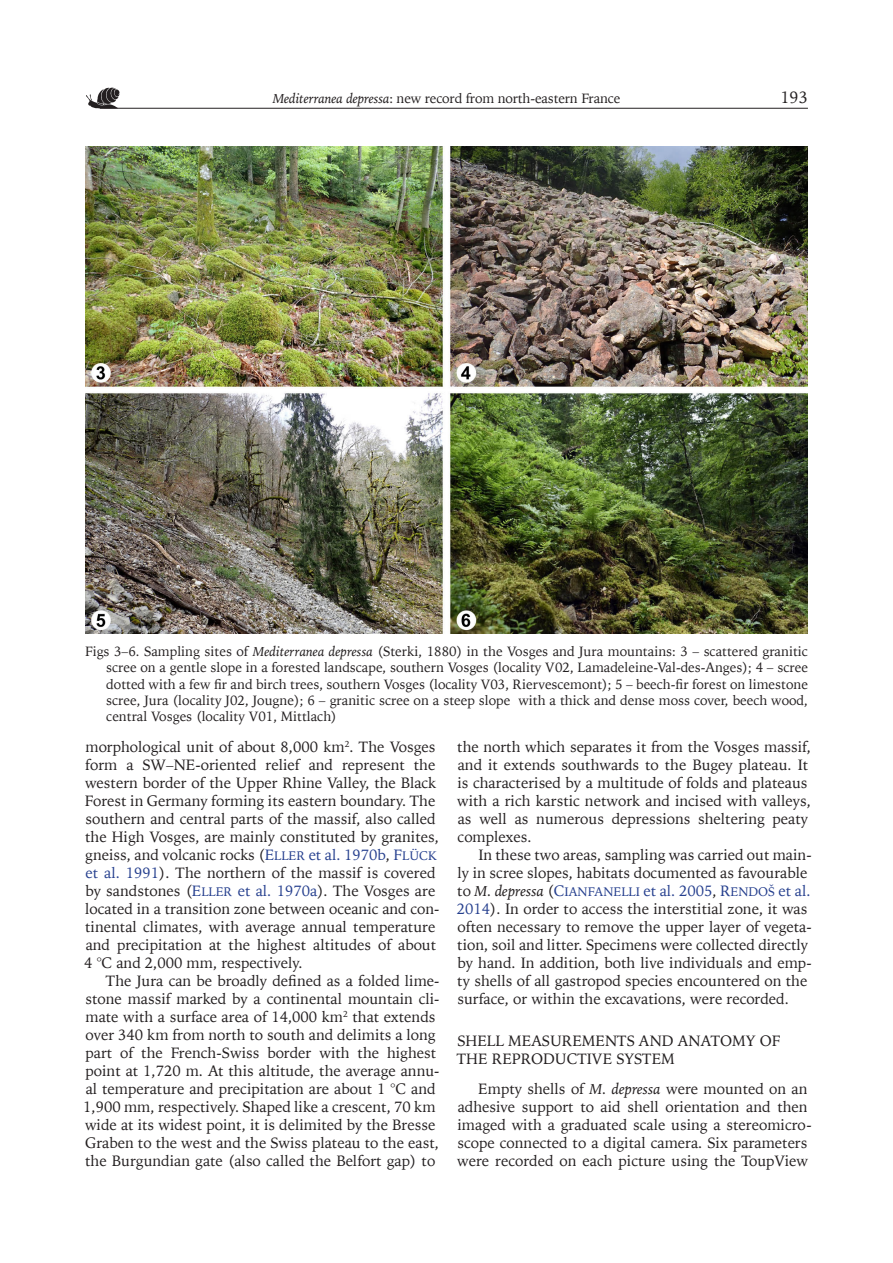
<style>
.page{position:relative;width:893px;height:1263px;background:#fff}
.page>*{position:absolute;margin:0;border:0;box-sizing:border-box;transform-origin:0 0}
.t1{font:16.5px "Iowan Old St EU";color:#231f20}
.Podtytuł_2{font:15px/18px "Iowan Old St EU";color:#231f20}
.Tytuł_ryciny_tabeli{font:13.5px/16.2px "Iowan Old St EU";color:#231f20;text-align:justify}
.t2{font:12.45px "Iowan Old St EU Normal SC830";color:#253f8e}
.s1{font-style:italic}
.s2{font-family:"Iowan Old St EU Normal SC830";color:#253f8e}
.s3{font-family:"Iowan Old St EU Normal SC830";font-size:12.45px;color:#253f8e}
.s4{color:#253f8e}
.s5{font-family:"Iowan Old St EU";font-size:15px;color:#231f20}
.s6{font-family:"Iowan Old St EU";font-style:italic;font-size:15px;color:#231f20}
.s7{font-size:15px}
.s8{font-family:"Iowan Old St EU";font-size:15px}
</style>
<div class="page">
<hr style="left:100px;top:108px;width:708px;height:1px;background:#231f20">
<img style="left:86px;top:88px;width:34px;height:21px">
<img style="left:85px;top:147px;width:723px;height:486px">
<p class="Tytuł_ryciny_tabeli" style="left:273px;top:90px;width:349px"><span class="s1">Mediterranea depressa</span>: new record from north-eastern France</p>
<p class="t1" style="left:780px;top:87px;width:29px">193</p>
<p class="Tytuł_ryciny_tabeli" style="left:106px;top:644px;width:703px;text-indent:-21px">Figs 3–6. Sampling sites of <span class="s1">Mediterranea depressa</span> (Sterki, 1880) in the Vosges and Jura mountains: 3 – scattered granitic scree on a gentle slope in a forested landscape, southern Vosges (locality V02, Lamadeleine-Val-des-Anges); 4 – scree dotted with a few fir and birch trees, southern Vosges (locality V03, Riervescemont); 5 – beech-fir forest on limestone scree, Jura (locality J02, Jougne); 6 – granitic scree on a steep slope with a thick and dense moss cover, beech wood, central Vosges (locality V01, Mittlach)</p>
<p class="Podtytuł_2" style="left:84px;top:738px;width:357px">morphological unit of about 8,000 km<sup>2</sup>. The Vosges form a SW–NE-oriented relief and represent the western border of the Upper Rhine Valley, the Black Forest in Germany forming its eastern boundary. The southern and central parts of the massif, also called the High Vosges, are mainly constituted by granites, gneiss, and volcanic rocks (<span class="s2">E</span><span class="s3">LLER</span> <span class="s4">et al. 1970b</span>, <span class="s2">F</span><span class="s3">LÜCK </span><span class="s4">et al. 1991</span>). The northern of the massif is covered by sandstones (<span class="s2">E</span><span class="s3">LLER</span> <span class="s4">et al. 1970a</span>). The Vosges are located in a transition zone between oceanic and con&shy;tinental climates, with average annual temperature and precipitation at the highest altitudes of about 4 °C and 2,000 mm, respectively.</p>
<p class="Podtytuł_2" style="left:83px;top:972px;width:358px;text-indent:23px">The Jura can be broadly defined as a folded lime&shy;stone massif marked by a continental mountain cli&shy;mate with a surface area of 14,000 km<sup>2</sup> that extends over 340 km from north to south and delimits a long part of the French-Swiss border with the highest point at 1,720 m. At this altitude, the average annu&shy;al temperature and precipitation are about 1 °C and 1,900 mm, respectively. Shaped like a crescent, 70 km wide at its widest point, it is delimited by the Bresse Graben to the west and the Swiss plateau to the east, the Burgundian gate (also called the Belfort gap) to</p>
<p class="Podtytuł_2" style="left:457px;top:738px;width:355px">the north which separates it from the Vosges massif, and it extends southwards to the Bugey plateau. It is characterised by a multitude of folds and plateaus with a rich karstic network and incised with valleys, as well as numerous depressions sheltering peaty complexes.</p>
<p class="Podtytuł_2" style="left:457px;top:846px;width:356px;text-align:right">In these two areas, sampling was carried out main-<br>ly in scree slopes, habitats documented as favourable</p>
<p class="t2" style="left:457px;top:884px;width:355px"><span class="s5">to</span> <span class="s6">M. depressa</span> <span class="s5">(</span><span class="s7">C</span>IANFANELLI <span class="s8">et al. 2005</span><span class="s5">,</span> <span class="s7">R</span>ENDOŠ <span class="s8">et al.</span></p>
<p class="Podtytuł_2" style="left:457px;top:900px;width:356px"><span class="s4">2014</span>). In order to access the interstitial zone, it was often necessary to remove the upper layer of vegeta&shy;tion, soil and litter. Specimens were collected directly by hand. In addition, both live individuals and emp&shy;ty shells of all gastropod species encountered on the surface, or within the excavations, were recorded.</p>
<p class="Podtytuł_2" style="left:457px;top:1032px;width:325px">SHELL MEASUREMENTS AND ANATOMY OF<br>THE REPRODUCTIVE SYSTEM</p>
<p class="Podtytuł_2" style="left:457px;top:1080px;width:356px;text-indent:21px">Empty shells of <span class="s1">M. depressa</span> were mounted on an adhesive support to aid shell orientation and then imaged with a graduated scale using a stereomicro&shy;scope connected to a digital camera. Six parameters were recorded on each picture using the ToupView</p>
</div>
